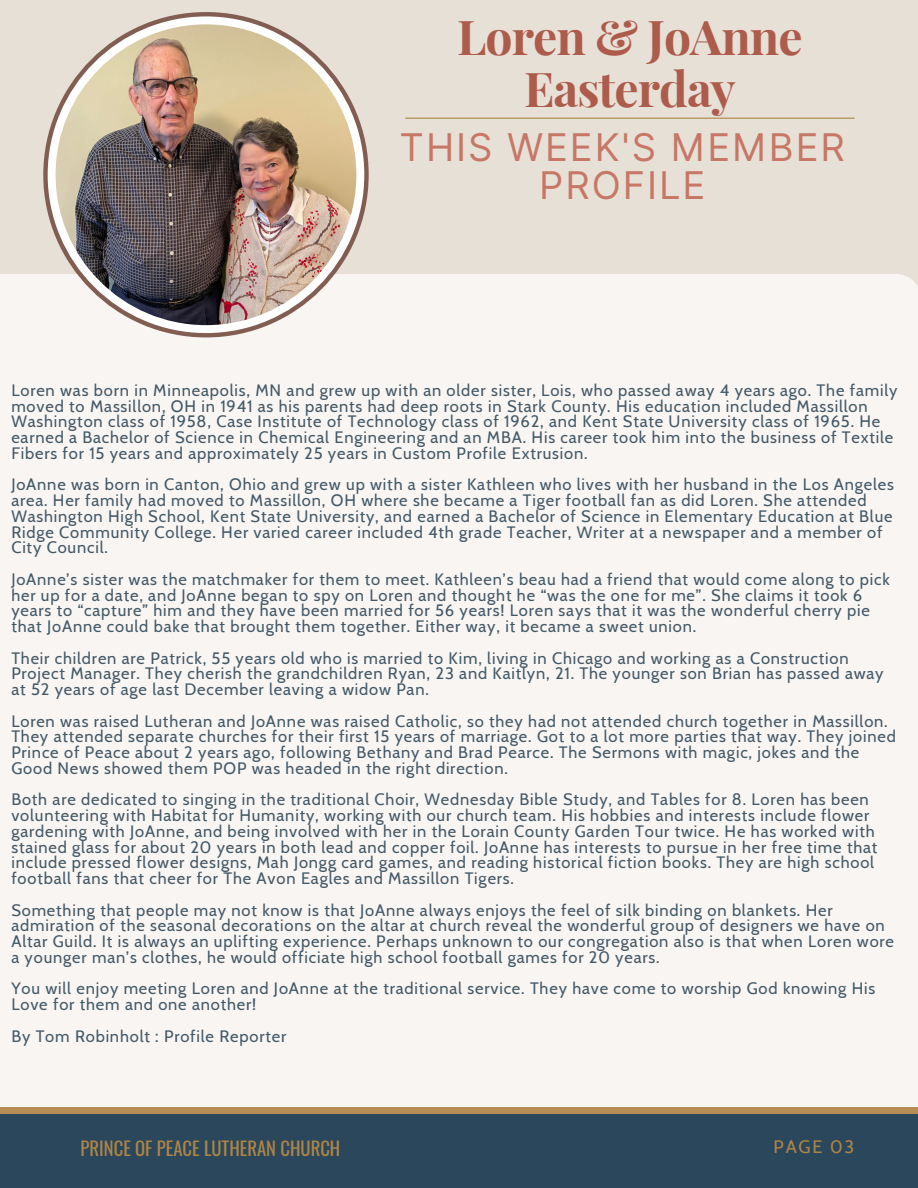
<style>
.page{position:relative;width:918px;height:1188px;background:#e7e0d7}
.page>*{position:absolute;margin:0;border:0;box-sizing:border-box;transform-origin:0 0}
.t1{font:700 48px/52.2px "Playfair Display";letter-spacing:-.02em;color:#ad5c4b;text-align:center}
.t2{font:38.25px "Inter";letter-spacing:.05em;color:#c77766}
.t3{font:18.75px "Oswald";color:#ad8548}
.t4{font:18px "Cabin";letter-spacing:.1em;color:#ad8548}
.t5{font:16.5px/15.8px "Cabin";letter-spacing:.05em;color:#435967}
</style>
<div class="page">
<div style="left:0;top:274px;width:918px;height:833px;background:#f9f5f2"></div>
<hr style="left:406px;top:118px;width:448px;height:1px;background:#ad8548">
<div style="left:0;top:1107px;width:918px;height:81px;background:#2b475b"></div>
<div style="left:0;top:1108px;width:918px;height:6px;background:#b48e55"></div>
<svg style="left:43px;top:12px;width:326px;height:325px;background:#8a695d"></svg>
<div style="left:48px;top:16px;width:316px;height:317px;background:#fff;border-radius:50%"></div>
<img style="left:56px;top:24px;width:300px;height:301px;border-radius:50%">
<p class="t1" style="left:457px;top:9px;width:347px">Loren &amp; JoAnne<br>Easterday</p>
<p class="t2" style="left:400px;top:124px;width:447px">THIS WEEK'S MEMBER</p>
<p class="t2" style="left:539px;top:162px;width:167px">PROFILE</p>
<p class="t5" style="left:11px;top:382px;width:888px">Loren was born in Minneapolis, MN and grew up with an older sister, Lois, who passed away 4 years ago. The family moved to Massillon, OH in 1941 as his parents had deep roots in Stark County. His education included Massillon Washington class of 1958, Case Institute of Technology class of 1962, and Kent State University class of 1965. He earned a Bachelor of Science in Chemical Engineering and an MBA. His career took him into the business of Textile Fibers for 15 years and approximately 25 years in Custom Profile Extrusion.</p>
<p class="t5" style="left:11px;top:477px;width:884px">JoAnne was born in Canton, Ohio and grew up with a sister Kathleen who lives with her husband in the Los Angeles area. Her family had moved to Massillon, OH where she became a Tiger football fan as did Loren. She attended Washington High School, Kent State University, and earned a Bachelor of Science in Elementary Education at Blue Ridge Community College. Her varied career included 4th grade Teacher, Writer at a newspaper and a member of City Council.</p>
<p class="t5" style="left:11px;top:571px;width:880px">JoAnne’s sister was the matchmaker for them to meet. Kathleen’s beau had a friend that would come along to pick her up for a date, and JoAnne began to spy on Loren and thought he “was the one for me”. She claims it took 6 years to “capture” him and they have been married for 56 years! Loren says that it was the wonderful cherry pie that JoAnne could bake that brought them together. Either way, it became a sweet union.</p>
<p class="t5" style="left:11px;top:650px;width:874px">Their children are Patrick, 55 years old who is married to Kim, living in Chicago and working as a Construction<br>Project Manager. They cherish the grandchildren Ryan, 23 and Kaitlyn, 21. The younger son Brian has passed away at 52 years of age last December leaving a widow Pan.</p>
<p class="t5" style="left:11px;top:713px;width:886px">Loren was raised Lutheran and JoAnne was raised Catholic, so they had not attended church together in Massillon.<br>They attended separate churches for their first 15 years of marriage. Got to a lot more parties that way. They joined Prince of Peace about 2 years ago, following Bethany and Brad Pearce. The Sermons with magic, jokes and the Good News showed them POP was headed in the right direction.</p>
<p class="t5" style="left:11px;top:792px;width:868px">Both are dedicated to singing in the traditional Choir, Wednesday Bible Study, and Tables for 8. Loren has been volunteering with Habitat for Humanity, working with our church team. His hobbies and interests include flower gardening with JoAnne, and being involved with her in the Lorain County Garden Tour twice. He has worked with stained glass for about 20 years in both lead and copper foil. JoAnne has interests to pursue in her free time that include pressed flower designs, Mah Jongg card games, and reading historical fiction books. They are high school football fans that cheer for The Avon Eagles and Massillon Tigers.</p>
<p class="t5" style="left:11px;top:902px;width:884px">Something that people may not know is that JoAnne always enjoys the feel of silk binding on blankets. Her admiration of the seasonal decorations on the altar at church reveal the wonderful group of designers we have on Altar Guild. It is always an uplifting experience. Perhaps unknown to our congregation also is that when Loren wore a younger man’s clothes, he would officiate high school football games for 20 years.</p>
<p class="t5" style="left:11px;top:981px;width:866px">You will enjoy meeting Loren and JoAnne at the traditional service. They have come to worship God knowing His<br>Love for them and one another!</p>
<p class="t5" style="left:11px;top:1028px;width:276px">By Tom Robinholt : Profile Reporter</p>
<p class="t3" style="left:81px;top:1134px;width:261px">PRINCE OF PEACE LUTHERAN CHURCH</p>
<p class="t4" style="left:774px;top:1136px;width:82px">PAGE 03</p>
</div>
